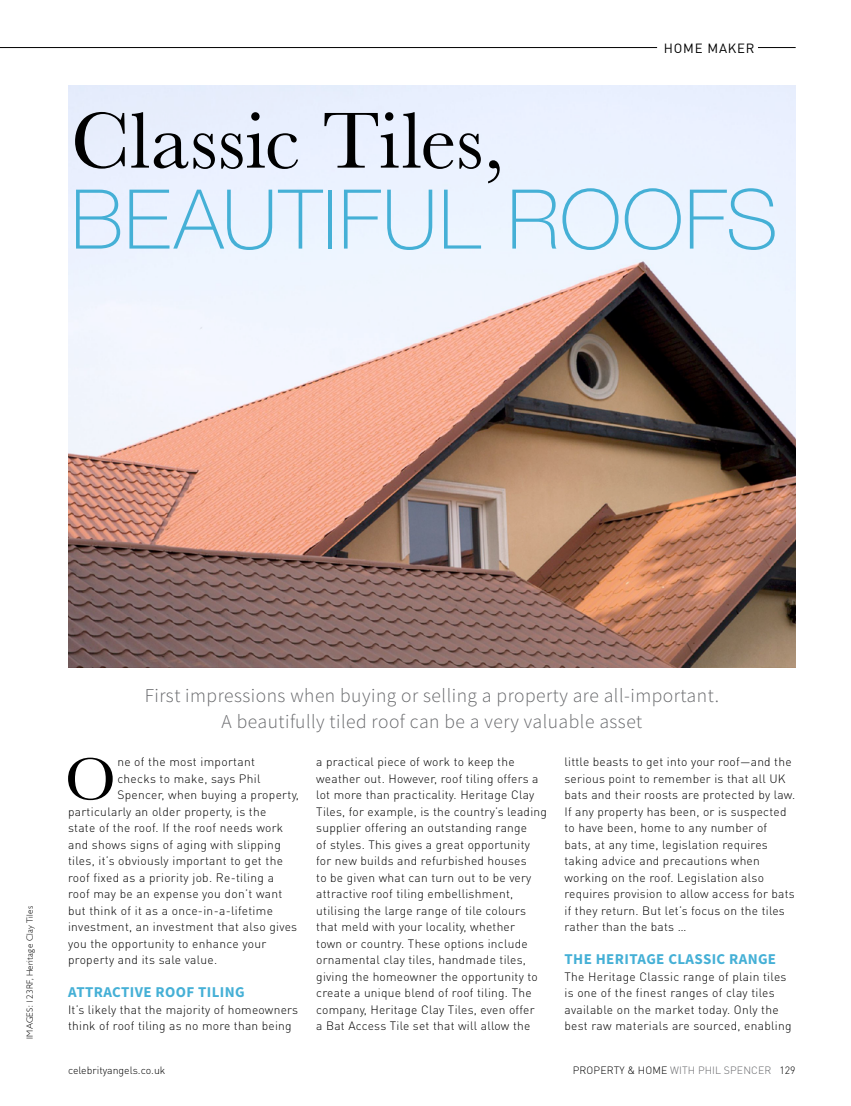
<style>
.page{position:relative;width:851px;height:1106px;background:#fff}
.page>*{position:absolute;margin:0;border:0;box-sizing:border-box;transform-origin:0 0}
.t1{font:100 82.5px "Helvetica Neue LT Std";letter-spacing:.015em;color:#45b0d6}
.t2{font:82.5px "Baskerville";letter-spacing:.005em;color:#000}
.t3{font:61.8px "Baskerville";color:#000}
.t4{font:300 19.5px/25.5px "Source Sans Pro";letter-spacing:.025em;color:#67686b;text-align:center}
.t5{font:700 15px "Source Sans Pro";letter-spacing:.025em;color:#45b0d6}
.t6{font:13.2px "DIN Pro";letter-spacing:.06em;color:#000}
.t7{font:300 12px/16.5px "DIN Pro";letter-spacing:.02em;color:#000}
.t8{font:300 10.5px "DIN Pro";color:#000}
.t9{font:300 10.5px "DIN Pro";letter-spacing:.01em;color:#67686b}
.t10{font:300 9px "Gill Sans";letter-spacing:.03em;color:#000}
.s1{color:#67686b}
.s2{color:#000}
</style>
<div class="page">
<img style="left:68px;top:85px;width:727px;height:583px">
<hr style="left:757px;top:47px;width:38px;height:1px;background:#000">
<hr style="left:0;top:47px;width:657px;height:1px;background:#000">
<p class="t6" style="left:663px;top:39px;width:92px">HOME MAKER</p>
<h1 class="t2" style="left:71px;top:92px;width:435px">Classic Tiles,</h1>
<h1 class="t1" style="left:71px;top:172px;width:708px">BEAUTIFUL ROOFS</h1>
<p class="t10" style="left:25px;top:1038px;width:134px;rotate:-90deg">IMAGES: 123RF, Heritage Clay Tiles</p>
<h3 class="t4" style="left:145px;top:683px;width:575px">First impressions when buying or selling a property are all-important.<br>A beautifully tiled roof can be a very valuable asset</h3>
<p class="t7" style="left:316px;top:753px;width:232px">a practical piece of work to keep the weather out. However, roof tiling offers a lot more than practicality. Heritage Clay Tiles, for example, is the country’s leading supplier offering an outstanding range<br>of styles. This gives a great opportunity for new builds and refurbished houses<br>to be given what can turn out to be very attractive roof tiling embellishment, utilising the large range of tile colours that meld with your locality, whether<br>town or country. These options include ornamental clay tiles, handmade tiles, giving the homeowner the opportunity to create a unique blend of roof tiling. The company, Heritage Clay Tiles, even offer<br>a Bat Access Tile set that will allow the</p>
<p class="t7" style="left:564px;top:753px;width:232px">little beasts to get into your roof—and the serious point to remember is that all UK bats and their roosts are protected by law.<br>If any property has been, or is suspected to have been, home to any number of bats, at any time, legislation requires taking advice and precautions when working on the roof. Legislation also requires provision to allow access for bats if they return. But let’s focus on the tiles rather than the bats …</p>
<h2 class="t3" style="left:65px;top:743px;width:52px">O</h2>
<p class="t7" style="left:117px;top:753px;width:139px">ne of the most important</p>
<p class="t7" style="left:117px;top:769px;width:145px">checks to make, says Phil</p>
<p class="t7" style="left:117px;top:786px;width:183px">Spencer, when buying a property,</p>
<p class="t7" style="left:68px;top:802px;width:200px">particularly an older property, is the</p>
<p class="t7" style="left:68px;top:819px;width:217px">state of the roof. If the roof needs work</p>
<p class="t7" style="left:68px;top:835px;width:214px">and shows signs of aging with slipping</p>
<p class="t7" style="left:68px;top:852px;width:216px">tiles, it’s obviously important to get the</p>
<p class="t7" style="left:68px;top:868px;width:207px">roof fixed as a priority job. Re-tiling a</p>
<p class="t7" style="left:68px;top:885px;width:216px">roof may be an expense you don’t want</p>
<p class="t7" style="left:68px;top:901px;width:206px">but think of it as a once-in-a-lifetime</p>
<p class="t7" style="left:68px;top:918px;width:231px">investment, an investment that also gives</p>
<p class="t7" style="left:68px;top:934px;width:200px">you the opportunity to enhance your</p>
<p class="t7" style="left:68px;top:951px;width:151px">property and its sale value.</p>
<p class="t5" style="left:68px;top:982px;width:178px">ATTRACTIVE ROOF TILING</p>
<p class="t7" style="left:68px;top:1000px;width:231px">It’s likely that the majority of homeowners think of roof tiling as no more than being</p>
<p class="t5" style="left:564px;top:949px;width:213px">THE HERITAGE CLASSIC RANGE</p>
<p class="t7" style="left:564px;top:967px;width:229px">The Heritage Classic range of plain tiles is one of the finest ranges of clay tiles available on the market today. Only the best raw materials are sourced, enabling</p>
<p class="t8" style="left:68px;top:1062px;width:99px">celebrityangels.co.uk</p>
<p class="t8" style="left:572px;top:1062px;width:15px">Prop</p>
<p class="t8" style="left:600px;top:1062px;width:85px">erty &amp; Home <span class="s1">with</span></p>
<p class="t9" style="left:698px;top:1062px;width:13px">Phil</p>
<p class="t9" style="left:723px;top:1062px;width:73px">Spencer <span class="s2">129</span></p>
</div>
